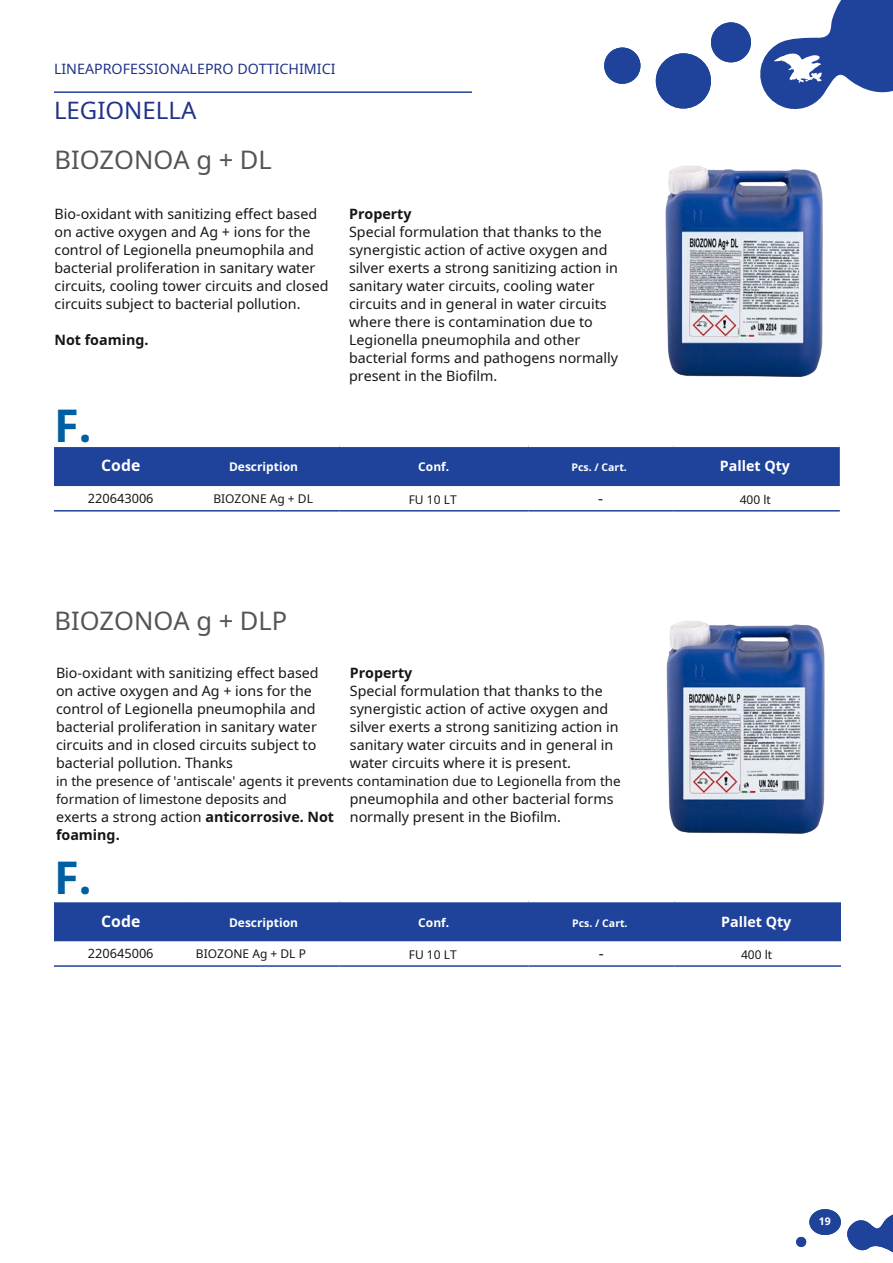
<style>
.page{position:relative;width:893px;height:1263px;background:#fff}
.page>*{position:absolute;margin:0;border:0;box-sizing:border-box;transform-origin:0 0}
.t1{font:700 45px "Noto Sans";color:#005fa0}
.t2{font:25.5px "Noto Sans";color:#545453}
.t3{font:24px "Noto Sans";color:#203289}
.t4{font:700 15.75px "Noto Sans";color:#fff}
.t5{font:15.75px "Noto Sans";color:#171615}
.t6{font:14.25px/18px "Noto Sans";color:#171615}
.t7{font:700 14.25px/18px "Noto Sans";color:#171615}
.t8{font:14.25px "Noto Sans";color:#203289}
.t9{font:700 14.25px "Noto Sans";color:#fff}
.t10{font:13.5px/18px "Noto Sans";color:#171615}
.t11{font:12.75px "Noto Sans";color:#171615}
.t12{font:12px "Noto Sans";color:#171615}
.t13{font:700 12px "Noto Sans";color:#fff}
.t14{font:700 10.5px "Noto Sans";color:#fff}
.s1{font-weight:400}
</style>
<div class="page">
<svg style="left:796px;top:1209px;width:97px;height:44px"></svg>
<svg style="left:656px;top:22px;width:95px;height:87px"></svg>
<svg style="left:604px;top:48px;width:36px;height:36px"></svg>
<svg style="left:760px;top:0;width:133px;height:109px"></svg>
<hr style="left:54px;top:91px;width:418px;height:2px;background:#1f439b">
<img style="left:666px;top:621px;width:159px;height:213px">
<img style="left:665px;top:165px;width:158px;height:212px">
<div style="left:54px;top:447px;width:786px;height:39px;background:#1f439b"></div>
<hr style="left:54px;top:510px;width:136px;height:1px;background:#1f439b">
<hr style="left:190px;top:510px;width:149px;height:1px;background:#1f439b">
<hr style="left:339px;top:510px;width:189px;height:1px;background:#1f439b">
<hr style="left:528px;top:510px;width:145px;height:1px;background:#1f439b">
<hr style="left:673px;top:510px;width:167px;height:1px;background:#1f439b">
<div style="left:54px;top:902px;width:787px;height:39px;background:#1f439b"></div>
<hr style="left:54px;top:965px;width:136px;height:2px;background:#1f439b">
<hr style="left:190px;top:965px;width:149px;height:2px;background:#1f439b">
<hr style="left:339px;top:965px;width:189px;height:2px;background:#1f439b">
<hr style="left:528px;top:965px;width:147px;height:2px;background:#1f439b">
<hr style="left:675px;top:965px;width:166px;height:2px;background:#1f439b">
<p class="t8" style="left:54px;top:59px;width:283px">LINEAPROFESSIONALEPRO DOTTICHIMICI</p>
<h3 class="t3" style="left:54px;top:94px;width:144px">LEGIONELLA</h3>
<h2 class="t2" style="left:55px;top:142px;width:219px">BIOZONOA g + DL</h2>
<p class="t6" style="left:55px;top:205px;width:275px">Bio-oxidant with sanitizing effect based on active oxygen and Ag + ions for the control of Legionella pneumophila and bacterial proliferation in sanitary water circuits, cooling tower circuits and closed circuits subject to bacterial pollution.</p>
<p class="t7" style="left:55px;top:331px;width:96px">Not foaming.</p>
<h1 class="t1" style="left:54px;top:394px;width:39px">F.</h1>
<p class="t7" style="left:349px;top:205px;width:64px">Property</p>
<p class="t6" style="left:349px;top:223px;width:270px">Special formulation that thanks to the synergistic action of active oxygen and silver exerts a strong sanitizing action in sanitary water circuits, cooling water circuits and in general in water circuits where there is contamination due to Legionella pneumophila and other bacterial forms and pathogens normally present in the Biofilm.</p>
<p class="t4" style="left:101px;top:455px;width:41px">Code</p>
<p class="t13" style="left:229px;top:459px;width:70px">Description</p>
<p class="t13" style="left:418px;top:459px;width:33px">Conf.</p>
<p class="t14" style="left:572px;top:460px;width:57px">Pcs. / Cart.</p>
<p class="t9" style="left:720px;top:456px;width:72px">Pallet Qty</p>
<p class="t11" style="left:88px;top:489px;width:67px">220643006</p>
<p class="t12" style="left:213px;top:490px;width:101px">BIOZONE Ag + DL</p>
<p class="t12" style="left:409px;top:491px;width:49px">FU 10 LT</p>
<p class="t5" style="left:598px;top:487px;width:7px">-</p>
<p class="t12" style="left:740px;top:491px;width:33px">400 lt</p>
<h2 class="t2" style="left:55px;top:603px;width:234px">BIOZONOA g + DLP</h2>
<p class="t6" style="left:56px;top:664px;width:264px">Bio-oxidant with sanitizing effect based on active oxygen and Ag + ions for the control of Legionella pneumophila and bacterial proliferation in sanitary water circuits and in closed circuits subject to bacterial pollution. Thanks</p>
<p class="t10" style="left:56px;top:772px;width:566px">in the presence of 'antiscale' agents it prevents contamination due to Legionella from the formation of limestone deposits and</p>
<p class="t7" style="left:56px;top:808px;width:280px"><span class="s1">exerts a strong action</span> anticorrosive. Not foaming.</p>
<p class="t7" style="left:350px;top:664px;width:64px">Property</p>
<p class="t6" style="left:350px;top:682px;width:270px">Special formulation that thanks to the synergistic action of active oxygen and silver exerts a strong sanitizing action in sanitary water circuits and in general in water circuits where it is present.</p>
<p class="t6" style="left:350px;top:790px;width:265px">pneumophila and other bacterial forms normally present in the Biofilm.</p>
<h1 class="t1" style="left:54px;top:846px;width:39px">F.</h1>
<p class="t4" style="left:101px;top:910px;width:41px">Code</p>
<p class="t13" style="left:229px;top:914px;width:70px">Description</p>
<p class="t13" style="left:418px;top:914px;width:33px">Conf.</p>
<p class="t14" style="left:572px;top:915px;width:57px">Pcs. / Cart.</p>
<p class="t9" style="left:721px;top:911px;width:72px">Pallet Qty</p>
<p class="t11" style="left:88px;top:944px;width:67px">220645006</p>
<p class="t12" style="left:196px;top:945px;width:111px">BIOZONE Ag + DL P</p>
<p class="t12" style="left:409px;top:946px;width:49px">FU 10 LT</p>
<p class="t5" style="left:599px;top:942px;width:7px">-</p>
<p class="t12" style="left:741px;top:946px;width:33px">400 lt</p>
<p class="t14" style="left:819px;top:1213px;width:14px">19</p>
</div>
